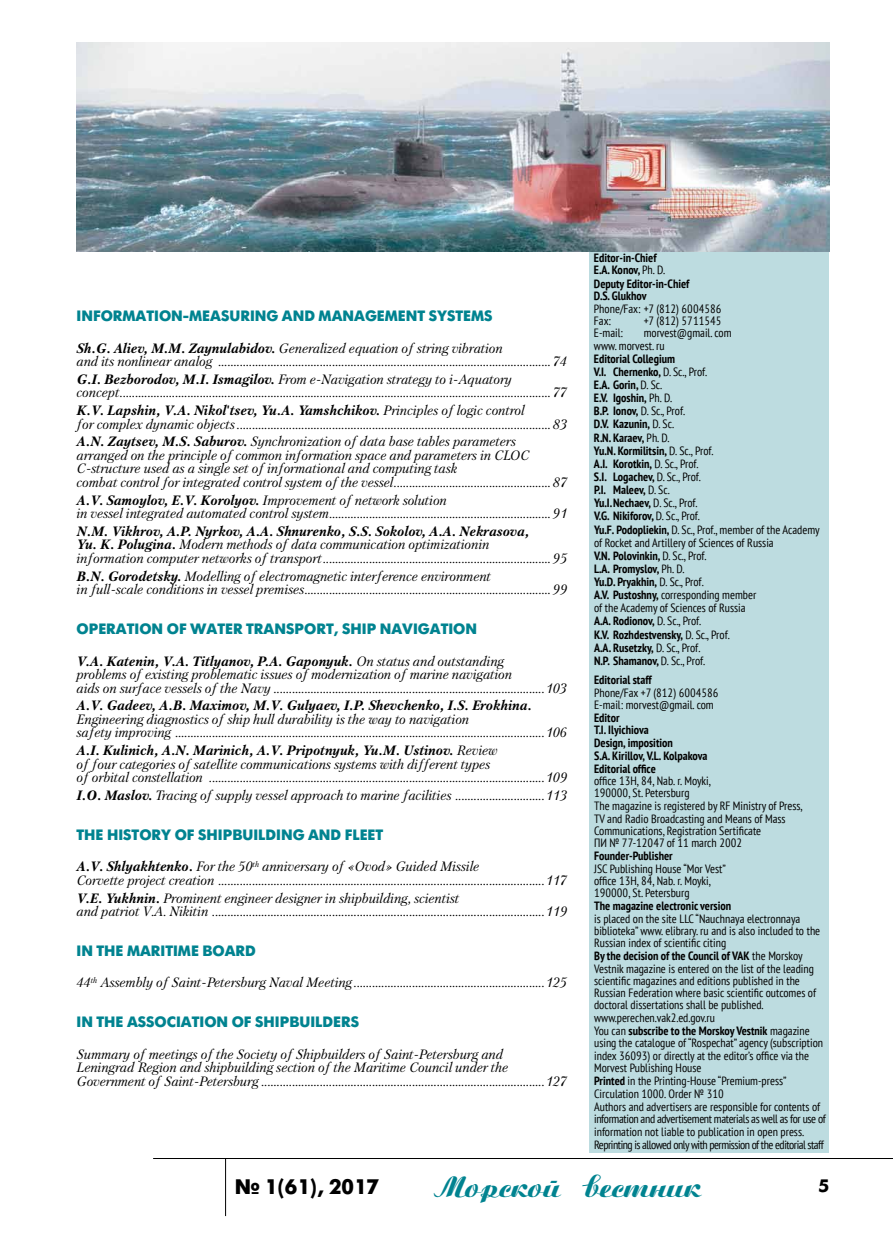
<style>
.page{position:relative;width:893px;height:1234px;background:#fff}
.page>*{position:absolute;margin:0;border:0;box-sizing:border-box;transform-origin:0 0}
.t1{font:25.5px "Boyarsky C";letter-spacing:-.05em;color:#008390}
.t2{font:700 21px "Futuris C";color:#000}
.t3{font:700 18px "Futuris C";color:#000}
.t4{font:700 15px "Futuris C";color:#008390}
.t5{font:italic 13.5px/13.5px "Petersburg C";color:#000}
.t6{font:italic 700 13.5px "Petersburg C";color:#000}
.t7{font:condensed 12px/12.6px "PT Sans";color:#000}
.t8{font:700 condensed 12px/13px "PT Sans";color:#000}
.s1{font-weight:700}
.s2{font-family:"PT Sans";font-weight:700;font-style:normal}
.s3{font-weight:400}
</style>
<div class="page">
<hr style="left:153px;top:1157px;width:740px;height:1px;background:#000">
<hr style="left:225px;top:1158px;width:1px;height:57px;background:#000">
<div style="left:590px;top:249px;width:239px;height:903px;background:#bddce0"></div>
<img style="left:77px;top:43px;width:752px;height:208px">
<p class="t4" style="left:77px;top:308px;width:406px">INFORMATION-MEASURING AND MANAGEMENT SYSTEMS</p>
<p class="t5" style="left:77px;top:341px;width:492px"><span class="s1">Sh.G. Aliev, M.M. Zaynulabidov.</span> Generalized equation of string vibration<br>and its nonlinear analog ............................................................................................................ 74</p>
<p class="t5" style="left:77px;top:372px;width:492px"><span class="s1">G.I. Bezborodov, M.I. Ismagilov.</span> From e-Navigation strategy to i-Aquatory concept............................................................................................................................................ 77</p>
<p class="t5" style="left:77px;top:403px;width:492px"><span class="s1">K.V. Lapshin, V.A. Nikol</span><span class="s2">'</span><span class="s1">tsev, Yu.A. Yamshchikov.</span> Principles of logic control<br>for complex dynamic objects...................................................................................................... 83</p>
<p class="t5" style="left:77px;top:435px;width:492px"><span class="s1">A.N. Zaytsev, M.S. Saburov.</span> Synchronization of data base tables parameters arranged on the principle of common information space and parameters in CLOC C-structure used as a single set of informational and computing task<br>combat control for integrated control system of the vessel................................................... 87</p>
<p class="t5" style="left:77px;top:493px;width:492px"><span class="s1">A.V. Samoylov, E.V. Korolyov.</span> Improvement of network solution<br>in vessel integrated automated control system........................................................................ 91</p>
<p class="t5" style="left:77px;top:524px;width:492px"><span class="s1">N.M. Vikhrov, A.P. Nyrkov, A.A. Shnurenko, S.S. Sokolov, A.A. Nekrasova,<br>Yu. K. Polugina.</span> Modern methods of data communication optimizationin<br>information computer networks of transport.......................................................................... 95</p>
<p class="t5" style="left:77px;top:569px;width:492px"><span class="s1">B.N. Gorodetsky.</span> Modelling of electromagnetic interference environment<br>in full-scale conditions in vessel premises................................................................................ 99</p>
<p class="t4" style="left:77px;top:620px;width:402px">OPERATION OF WATER TRANSPORT, SHIP NAVIGATION</p>
<p class="t5" style="left:77px;top:654px;width:492px"><span class="s1">V.A. Katenin, V.A. Titlyanov, P.A. Gaponyuk.</span> On status and outstanding<br>problems of existing problematic issues of modernization of marine navigation<br>aids on surface vessels of the Navy ........................................................................................103</p>
<p class="t6" style="left:77px;top:697px;width:457px">A.V. Gadeev, A.B. Maximov, M.V. Gulyaev, I.P. Shevchenko, I.S. Erokhina.</p>
<p class="t5" style="left:77px;top:712px;width:492px">Engineering diagnostics of ship hull durability is the way to navigation<br>safety improving ........................................................................................................................106</p>
<p class="t5" style="left:77px;top:743px;width:492px"><span class="s1">A.I. Kulinich, A.N. Marinich, A.V. Pripotnyuk, Yu.M. Ustinov.</span> Review<br>of four categories of satellite communications systems with different types<br>of orbital constellation .............................................................................................................109</p>
<p class="t5" style="left:77px;top:788px;width:492px"><span class="s1">I.O. Maslov.</span> Tracing of supply vessel approach to marine facilities .............................113</p>
<p class="t4" style="left:77px;top:826px;width:308px">THE HISTORY OF SHIPBUILDING AND FLEET</p>
<p class="t5" style="left:77px;top:859px;width:492px"><span class="s1">A.V. Shlyakhtenko.</span> For the 50<sup>th</sup> anniversary of «Ovod» Guided Missile<br>Corvette project creation ..........................................................................................................117</p>
<p class="t5" style="left:77px;top:890px;width:492px"><span class="s1">V.E. Yukhnin.</span> Prominent engineer designer in shipbuilding, scientist<br>and patriot V.A. Nikitin ............................................................................................................119</p>
<p class="t4" style="left:77px;top:942px;width:181px">IN THE MARITIME BOARD</p>
<p class="t5" style="left:77px;top:975px;width:492px">44<sup>th</sup> Assembly of Saint-Petersburg Naval Meeting..............................................................125</p>
<p class="t4" style="left:77px;top:1013px;width:284px">IN THE ASSOCIATION OF SHIPBUILDERS</p>
<p class="t5" style="left:77px;top:1047px;width:492px">Summary of meetings of the Society of Shipbuilders of Saint-Petersburg and<br>Leningrad Region and shipbuilding section of the Maritime Council under the<br>Government of Saint-Petersburg ............................................................................................127</p>
<p class="t8" style="left:594px;top:251px;width:97px;line-height:12.6px">Editor-in-Chief<br>E.A. Konov, <span class="s3">Ph. D.<br></span>Deputy Editor-in-Chief<br>D.S. Glukhov</p>
<p class="t7" style="left:594px;top:302px;width:129px">Phone/Fax: +7 (812) 6004586<br>Fax:</p>
<p class="t7" style="left:644px;top:314px;width:79px">+7 (812) 5711545</p>
<p class="t7" style="left:594px;top:327px;width:139px;text-indent:50px">morvest@gmail. com www. morvest. ru</p>
<p class="t8" style="left:594px;top:352px;width:227px">Editorial Collegium<br>V.I. Chernenko, <span class="s3">D. Sc., Prof.<br></span>E.A. Gorin, <span class="s3">D. Sc.<br></span>E.V. Igoshin, <span class="s3">Ph. D.<br></span>B.P. Ionov, <span class="s3">D. Sc., Prof.<br></span>D.V. Kazunin, <span class="s3">D. Sc.<br></span>R.N. Karaev, <span class="s3">Ph. D.<br></span>Yu.N. Kormilitsin, <span class="s3">D. Sc., Prof.<br></span>A.I. Korotkin, <span class="s3">D. Sc., Prof.<br></span>S.I. Logachev, <span class="s3">D. Sc., Prof.<br></span>P.I. Maleev, <span class="s3">D. Sc.<br></span>Yu.I.Nechaev, <span class="s3">D. Sc., Prof.<br></span>V.G. Nikiforov, <span class="s3">D. Sc., Prof.<br></span>Yu.F. Podopliekin, <span class="s3">D. Sc., Prof., member of the Academy of Rocket and Artillery of Sciences of Russia<br></span>V.N. Polovinkin, <span class="s3">D. Sc., Prof.<br></span>L.A. Promyslov, <span class="s3">Ph. D.<br></span>Yu.D. Pryakhin, <span class="s3">D. Sc., Prof.<br></span>A.V. Pustoshny, <span class="s3">corresponding member<br>of the Academy of Sciences of Russia<br></span>A.A. Rodionov, <span class="s3">D. Sc., Prof.<br></span>K.V. Rozhdestvensky, <span class="s3">D. Sc., Prof.<br></span>A.A. Rusetzky, <span class="s3">D. Sc., Prof.<br></span>N.P. Shamanov, <span class="s3">D. Sc., Prof.</span></p>
<p class="t8" style="left:594px;top:673px;width:59px">Editorial staff</p>
<p class="t7" style="left:594px;top:685px;width:126px">Phone/Fax +7 (812) 6004586<br>E-mail: morvest@gmail. com</p>
<p class="t8" style="left:594px;top:711px;width:115px">Editor<br>T.I. Ilyichiova<br>Design, imposition<br>S.A. Kirillov, V.L. Kolpakova<br>Editorial office</p>
<p class="t7" style="left:594px;top:774px;width:210px">office 13H, 84, Nab. r. Moyki,<br>190000, St. Petersburg<br>The magazine is registered by RF Ministry of Press, TV and Radio Broadcasting and Means of Mass Communications, Registration Sertificate<br>ПИ № 77-12047 of 11 march 2002</p>
<p class="t8" style="left:594px;top:849px;width:80px">Founder-Publisher</p>
<p class="t7" style="left:594px;top:861px;width:133px">JSC Publishing House “Mor Vest” office 13H, 84, Nab. r. Moyki,<br>190000, St. Petersburg</p>
<p class="t8" style="left:594px;top:899px;width:139px">The magazine electronic version</p>
<p class="t7" style="left:594px;top:911px;width:233px">is placed on the site LLC “Nauchnaya electronnaya biblioteka” www. elibrary. ru and is also included to the Russian index of scientific citing<br><span class="s1">By the decision of the Council of VAK</span> the Morskoy Vestnik magazine is entered on the list of the leading scientific magazines and editions published in the Russian Federation where basic scientific outcomes of doctoral dissertations shall be published. www.perechen.vak2.ed.gov.ru<br>You can <span class="s1">subscribe to the Morskoy Vestnik</span> magazine using the catalogue of “Rospechat” agency (subscription index 36093) or directly at the editor’s office via the Morvest Publishing House<br><span class="s1">Printed</span> in the Printing-House “Premium-press” Circulation 1000. Order № 310<br>Authors and advertisers are responsible for contents of information and advertisement materials as well as for use of information not liable to publication in open press.<br>Reprinting is allowed only with permission of the editorial staff</p>
<p class="t7" style="left:594px;top:326px;width:31px">E-mail:</p>
<h2 class="t2" style="left:235px;top:1174px;width:146px">№ 1(61), 2017</h2>
<h1 class="t1" style="left:434px;top:1170px;width:270px">Морской вестник</h1>
<h3 class="t3" style="left:819px;top:1175px;width:12px">5</h3>
</div>
